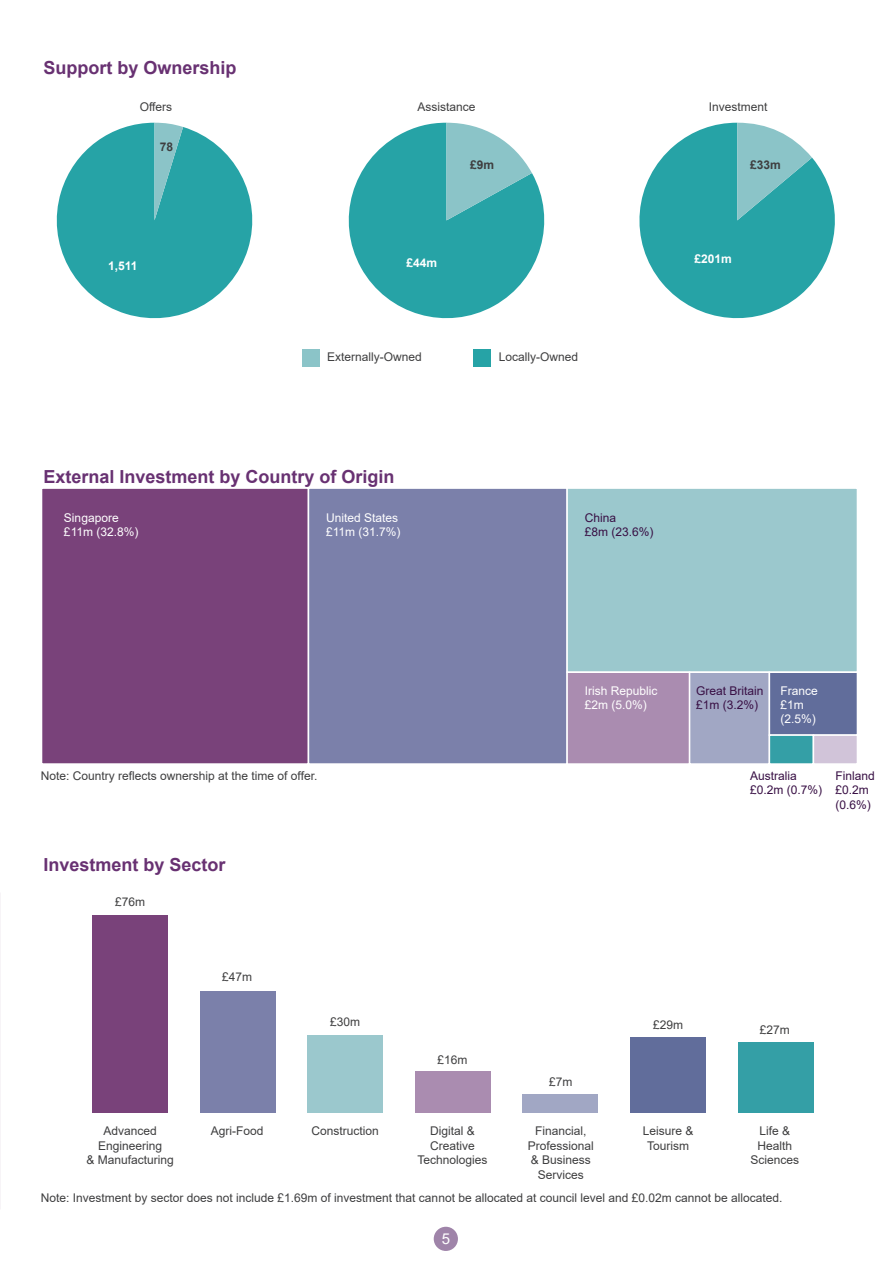
<style>
.page{position:relative;width:893px;height:1263px;background:#fff}
.page>*{position:absolute;margin:0;border:0;box-sizing:border-box;transform-origin:0 0}
.t1{font:700 18px "Arial";color:#683172}
.t2{font:15px "Arial";color:#fff}
.t3{font:12px/14.4px "Arial";color:#3e3e3f;text-align:center}
.t4{font:12px/14.4px "Arial";color:#fff}
.t5{font:12px/14.4px "Arial";color:#380f44}
.t6{font:700 12px "Arial";color:#fff}
.t7{font:700 12px "Arial";color:#3e3e3f}
</style>
<div class="page">
<div style="left:434px;top:1227px;width:24px;height:24px;background:#9f84a9;border-radius:50%"></div>
<svg style="left:56px;top:123px;width:197px;height:196px;fill:#26a3a6"></svg>
<svg style="left:155px;top:123px;width:28px;height:97px;background:#5cb5b8"></svg>
<svg style="left:348px;top:123px;width:197px;height:196px;fill:#26a3a6"></svg>
<svg style="left:446px;top:123px;width:86px;height:97px;background:#83c4c7"></svg>
<svg style="left:639px;top:123px;width:196px;height:196px;fill:#26a3a6"></svg>
<svg style="left:737px;top:123px;width:75px;height:97px;background:#77bfc3"></svg>
<div style="left:474px;top:349px;width:17px;height:17px;background:#26a3a6"></div>
<div style="left:302px;top:349px;width:17px;height:17px;background:#8bc4c8"></div>
<div style="left:92px;top:915px;width:76px;height:197px;background:#79427a"></div>
<div style="left:200px;top:990px;width:75px;height:122px;background:#7b80aa"></div>
<div style="left:308px;top:1035px;width:75px;height:77px;background:#9bc8cd"></div>
<div style="left:415px;top:1071px;width:75px;height:41px;background:#aa8cb0"></div>
<div style="left:523px;top:1094px;width:75px;height:18px;background:#a1a7c4"></div>
<div style="left:630px;top:1037px;width:76px;height:75px;background:#616d9b"></div>
<div style="left:738px;top:1042px;width:75px;height:70px;background:#349fa6"></div>
<div style="left:42px;top:488px;width:266px;height:276px;background:#79427a"></div>
<div style="left:41px;top:487px;width:268px;height:278px;border:2px solid #fff"></div>
<div style="left:308px;top:488px;width:259px;height:276px;background:#7b80aa"></div>
<div style="left:308px;top:487px;width:260px;height:278px;border:2px solid #fff"></div>
<div style="left:567px;top:488px;width:290px;height:184px;background:#9bc8cd"></div>
<div style="left:566px;top:487px;width:292px;height:186px;border:2px solid #fff"></div>
<div style="left:567px;top:672px;width:123px;height:92px;background:#aa8cb0"></div>
<div style="left:566px;top:671px;width:124px;height:94px;border:2px solid #fff"></div>
<div style="left:690px;top:672px;width:79px;height:92px;background:#a1a7c4"></div>
<div style="left:689px;top:671px;width:81px;height:94px;border:2px solid #fff"></div>
<div style="left:769px;top:672px;width:88px;height:63px;background:#616d9b"></div>
<div style="left:769px;top:671px;width:89px;height:65px;border:2px solid #fff"></div>
<div style="left:769px;top:735px;width:44px;height:29px;background:#349fa6"></div>
<div style="left:769px;top:734px;width:45px;height:31px;border:2px solid #fff"></div>
<div style="left:813px;top:735px;width:44px;height:29px;background:#d1c4d9"></div>
<div style="left:813px;top:734px;width:45px;height:31px;border:2px solid #fff"></div>
<p class="t1" style="left:43px;top:55px;width:195px">Support by Ownership</p>
<p class="t3" style="left:140px;top:100px;width:34px">Offers</p>
<p class="t3" style="left:417px;top:100px;width:60px">Assistance</p>
<p class="t3" style="left:709px;top:100px;width:60px">Investment</p>
<p class="t7" style="left:160px;top:138px;width:15px">78</p>
<p class="t6" style="left:108px;top:257px;width:31px">1,511</p>
<p class="t7" style="left:470px;top:156px;width:26px">£9m</p>
<p class="t6" style="left:406px;top:254px;width:32px">£44m</p>
<p class="t3" style="left:327px;top:349px;width:96px">Externally-Owned</p>
<p class="t3" style="left:499px;top:349px;width:81px">Locally-Owned</p>
<p class="t7" style="left:750px;top:156px;width:32px">£33m</p>
<p class="t6" style="left:694px;top:250px;width:39px">£201m</p>
<p class="t1" style="left:43px;top:464px;width:353px">External Investment by Country of Origin</p>
<p class="t4" style="left:326px;top:510px;width:76px">United States £11m (31.7%)</p>
<p class="t4" style="left:64px;top:510px;width:76px">Singapore £11m (32.8%)</p>
<p class="t5" style="left:585px;top:510px;width:70px">China<br>£8m (23.6%)</p>
<p class="t3" style="left:41px;top:768px;width:278px">Note: Country reflects ownership at the time of offer.</p>
<p class="t1" style="left:43px;top:852px;width:184px">Investment by Sector</p>
<p class="t3" style="left:115px;top:894px;width:32px">£76m</p>
<p class="t4" style="left:585px;top:683px;width:74px">Irish Republic £2m (5.0%)</p>
<p class="t5" style="left:696px;top:683px;width:69px">Great Britain £1m (3.2%)</p>
<p class="t4" style="left:780px;top:683px;width:39px">France £1m (2.5%)</p>
<p class="t5" style="left:750px;top:768px;width:74px">Australia £0.2m (0.7%)</p>
<p class="t5" style="left:835px;top:768px;width:41px">Finland £0.2m (0.6%)</p>
<p class="t3" style="left:222px;top:969px;width:32px">£47m</p>
<p class="t3" style="left:330px;top:1015px;width:32px">£30m</p>
<p class="t3" style="left:438px;top:1052px;width:32px">£16m</p>
<p class="t3" style="left:549px;top:1074px;width:25px">£7m</p>
<p class="t3" style="left:653px;top:1018px;width:32px">£29m</p>
<p class="t3" style="left:760px;top:1022px;width:32px">£27m</p>
<p class="t3" style="left:86px;top:1124px;width:89px">Advanced<br>Engineering<br>&amp; Manufacturing</p>
<p class="t3" style="left:211px;top:1124px;width:54px">Agri-Food</p>
<p class="t3" style="left:312px;top:1124px;width:69px">Construction</p>
<p class="t3" style="left:418px;top:1124px;width:72px">Digital &amp;<br>Creative<br>Technologies</p>
<p class="t3" style="left:528px;top:1124px;width:68px">Financial,<br>Professional &amp; Business<br>Services</p>
<p class="t3" style="left:643px;top:1124px;width:52px">Leisure &amp;<br>Tourism</p>
<p class="t3" style="left:750px;top:1124px;width:50px">Life &amp;<br>Health<br>Sciences</p>
<p class="t3" style="left:41px;top:1190px;width:743px">Note: Investment by sector does not include £1.69m of investment that cannot be allocated at council level and £0.02m cannot be allocated.</p>
<p class="t2" style="left:442px;top:1228px;width:10px">5</p>
</div>
